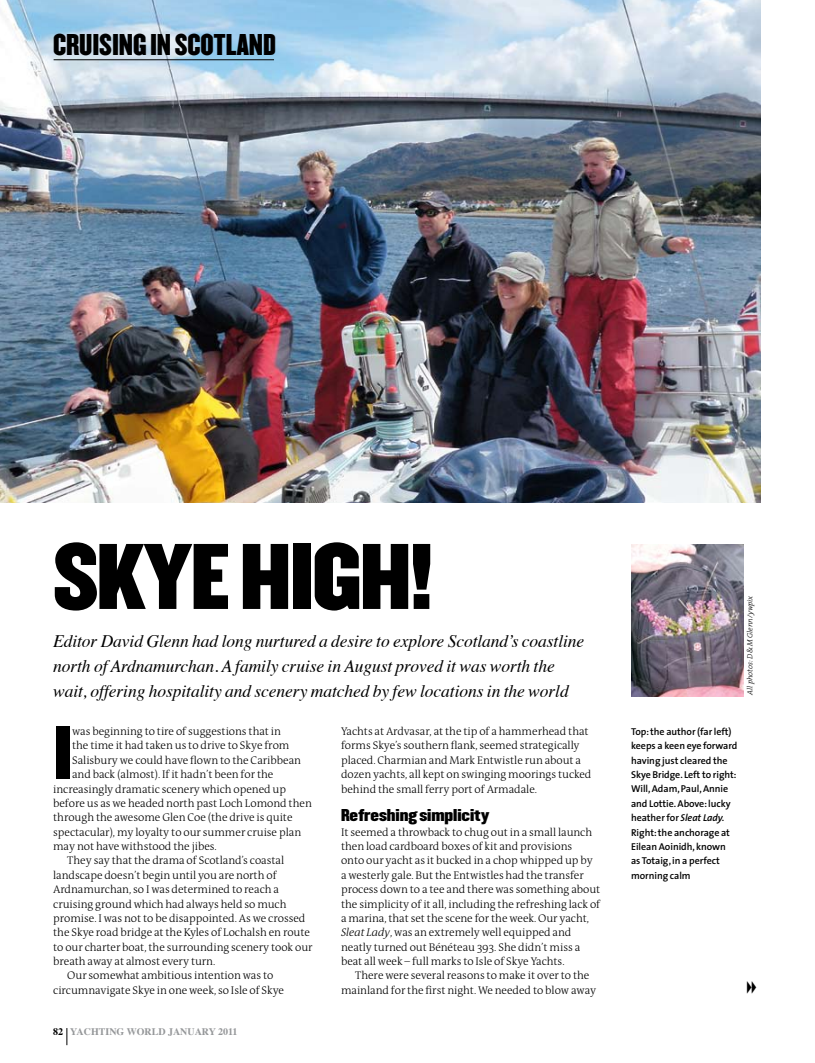
<style>
.page{position:relative;width:815px;height:1063px;background:#fff}
.page>*{position:absolute;margin:0;border:0;box-sizing:border-box;transform-origin:0 0}
.t1{font:81.25px "Champion HTF Middleweight";letter-spacing:-.015em;color:#000}
.t2{font:65.12px "Champion HTF Middleweight";color:#000}
.t3{font:26.25px "Champion HTF Welterweight";letter-spacing:-.005em;color:#000}
.t4{font:italic 17.5px/25px "Times";letter-spacing:-.005em;color:#000}
.t5{font:15px "Champion HTF Middleweight";letter-spacing:-.005em;color:#000}
.t6{font:300 11.25px/14.4px "The Antiqua B3";letter-spacing:-.005em;color:#000}
.t7{font:600 10px/14.4px "The Sans";letter-spacing:-.005em;color:#000}
.t8{font:700 10px "Times";color:#959799}
.t9{font:italic 300 7.5px "The Serif";letter-spacing:-.005em;color:#000}
.s1{color:#000}
.s2{font-family:"The Antiqua B3 i";font-style:italic}
.s3{font-style:italic}
</style>
<div class="page">
<img style="left:0;top:0;width:761px;height:502px">
<img style="left:631px;top:544px;width:113px;height:152px">
<svg style="left:67px;top:1028px;width:1px;height:17px"></svg>
<hr style="left:54px;top:59px;width:220px;height:1px;background:#000">
<h3 class="t3" style="left:53px;top:27px;width:224px">CRUISING IN SCOTLAND</h3>
<h1 class="t1" style="left:53px;top:521px;width:382px">skye high!</h1>
<h3 class="t4" style="left:53px;top:627px;width:533px">Editor David Glenn had long nurtured a desire to explore Scotland’s coastline north of Ardnamurchan. A family cruise in August proved it was worth the wait, offering hospitality and scenery matched by few locations in the world</h3>
<h2 class="t2" style="left:53px;top:708px;width:16px">I</h2>
<p class="t6" style="left:72px;top:724px;width:210px">was beginning to tire of suggestions that in</p>
<p class="t6" style="left:72px;top:739px;width:219px">the time it had taken us to drive to Skye from</p>
<p class="t6" style="left:72px;top:753px;width:231px">Salisbury we could have flown to the Caribbean</p>
<p class="t6" style="left:72px;top:768px;width:203px">and back (almost). If it hadn’t been for the</p>
<p class="t6" style="left:53px;top:782px;width:234px">increasingly dramatic scenery which opened up</p>
<p class="t6" style="left:53px;top:796px;width:260px">before us as we headed north past Loch Lomond then</p>
<p class="t6" style="left:53px;top:811px;width:241px">through the awesome Glen Coe (the drive is quite</p>
<p class="t6" style="left:53px;top:825px;width:250px">spectacular), my loyalty to our summer cruise plan</p>
<p class="t6" style="left:53px;top:840px;width:165px">may not have withstood the jibes.</p>
<p class="t6" style="left:67px;top:854px;width:218px">They say that the drama of Scotland’s coastal</p>
<p class="t6" style="left:53px;top:868px;width:225px">landscape doesn’t begin until you are north of</p>
<p class="t6" style="left:53px;top:883px;width:227px">Ardnamurchan, so I was determined to reach a</p>
<p class="t6" style="left:53px;top:897px;width:235px">cruising ground which had always held so much</p>
<p class="t6" style="left:53px;top:911px;width:254px">promise. I was not to be disappointed. As we crossed</p>
<p class="t6" style="left:53px;top:926px;width:258px">the Skye road bridge at the Kyles of Lochalsh en route</p>
<p class="t6" style="left:53px;top:940px;width:261px">to our charter boat, the surrounding scenery took our</p>
<p class="t6" style="left:53px;top:955px;width:164px">breath away at almost every turn.</p>
<p class="t6" style="left:67px;top:969px;width:208px">Our somewhat ambitious intention was to</p>
<p class="t6" style="left:53px;top:983px;width:233px">circumnavigate Skye in one week, so Isle of Skye</p>
<p class="t8" style="left:53px;top:1022px;width:150px"><span class="s1">82</span> YACHTING WORLD JANUARY</p>
<p class="t8" style="left:218px;top:1022px;width:21px">2011</p>
<p class="t6" style="left:341px;top:725px;width:252px">Yachts at Ardvasar, at the tip of a hammerhead that forms Skye’s southern flank, seemed strategically placed. Charmian and Mark Entwistle run about a dozen yachts, all kept on swinging moorings tucked behind the small ferry port of Armadale.</p>
<h3 class="t5" style="left:341px;top:805px;width:150px">Refreshing simplicity</h3>
<p class="t6" style="left:341px;top:825px;width:261px">It seemed a throwback to chug out in a small launch then load cardboard boxes of kit and provisions<br>onto our yacht as it bucked in a chop whipped up by a westerly gale. But the Entwistles had the transfer process down to a tee and there was something about the simplicity of it all, including the refreshing lack of a marina, that set the scene for the week. Our yacht, <span class="s2">Sleat Lady</span>, was an extremely well equipped and neatly turned out Bénéteau 393. She didn’t miss a beat all week – full marks to Isle of Skye Yachts.</p>
<p class="t6" style="left:341px;top:969px;width:257px;text-indent:14px">There were several reasons to make it over to the mainland for the first night. We needed to blow away</p>
<p class="t9" style="left:744px;top:695px;width:101px;rotate:-90deg">All photos: D &amp; M Glenn/ywpix</p>
<p class="t7" style="left:631px;top:724px;width:108px">Top: the author (far left) keeps a keen eye forward having just cleared the<br>Skye Bridge. Left to right:<br>Will, Adam, Paul, Annie and Lottie. Above: lucky heather for <span class="s3">Sleat Lady.<br></span>Right: the anchorage at<br>Eilean Aoinidh, known as Totaig, in a perfect morning calm</p>
</div>
